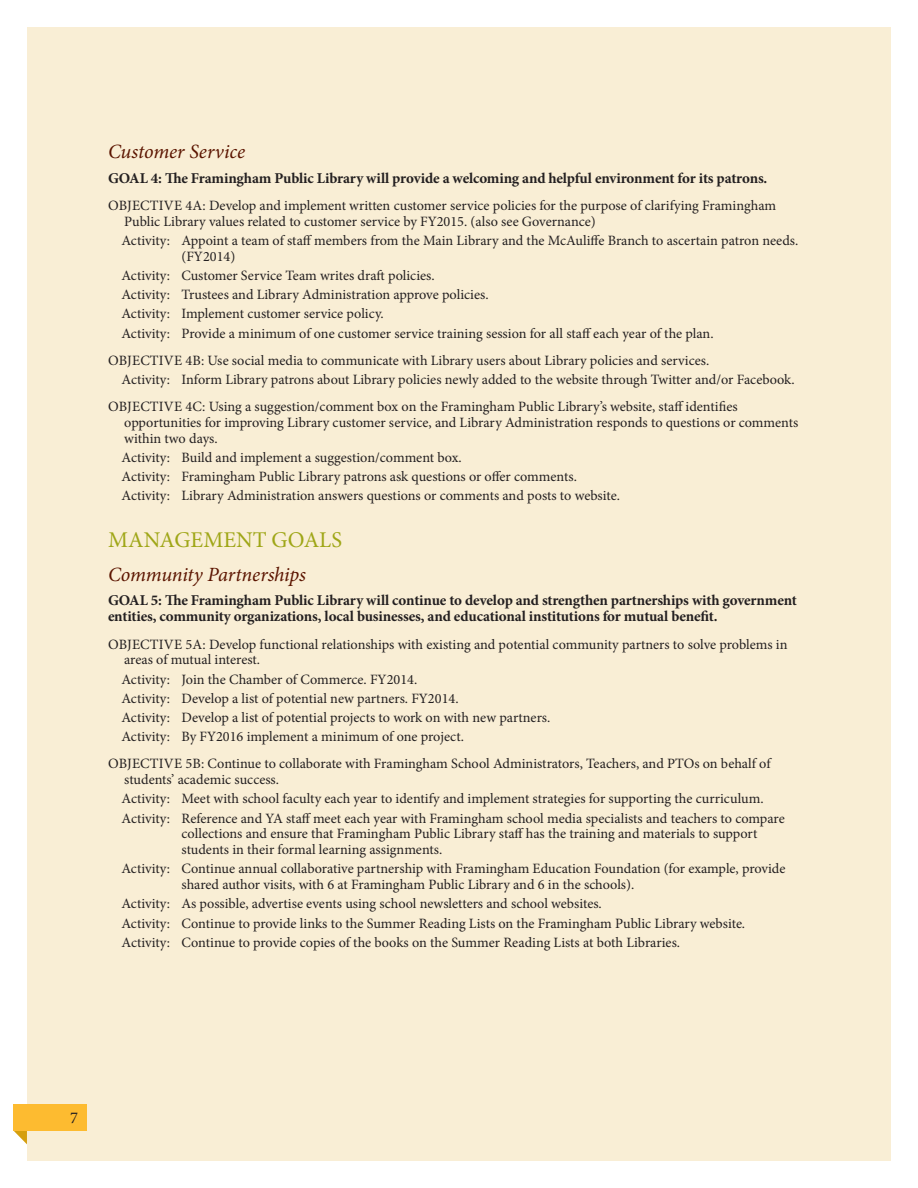
<style>
.page{position:relative;width:918px;height:1188px;background:#fff}
.page>*{position:absolute;margin:0;border:0;box-sizing:border-box;transform-origin:0 0}
.t1{font:22.5px "Minion Pro";color:#9fa617}
.t2{font:italic 20.25px "Minion Pro";letter-spacing:-.01em;color:#5b1400}
.t3{font:16.5px "Minion Pro";color:#231f20}
.t4{font:700 15px/16.5px "Minion Pro";letter-spacing:-.01em;color:#231f20}
.t5{font:14.25px/19.2px "Minion Pro";color:#231f20}
</style>
<div class="page">
<div style="left:27px;top:27px;width:864px;height:1134px;background:#f9eed5"></div>
<svg style="left:14px;top:1131px;width:13px;height:13px"></svg>
<div style="left:14px;top:1104px;width:73px;height:27px;background:#fdbb30"></div>
<h2 class="t2" style="left:108px;top:138px;width:139px">Customer Service</h2>
<p class="t4" style="left:108px;top:169px;width:9px">GOAL</p>
<p class="t4" style="left:151px;top:169px;width:618px">4: The Framingham Public Library will provide a welcoming and helpful environment for its patrons.</p>
<p class="t5" style="left:124px;top:197px;width:653px;line-height:15.8px;text-indent:-16px">Objective 4a: Develop and implement written customer service policies for the purpose of clarifying Framingham<br>Public Library values related to customer service by FY2015. (also see Governance)</p>
<p class="t5" style="left:182px;top:232px;width:618px;line-height:15.8px;text-indent:-60px">Activity: Appoint a team of staff members from the Main Library and the McAuliffe Branch to ascertain patron needs. (FY2014)</p>
<p class="t5" style="left:121px;top:266px;width:594px">Activity: Customer Service Team writes draft policies.<br>Activity: Trustees and Library Administration approve policies.<br>Activity: Implement customer service policy.<br>Activity: Provide a minimum of one customer service training session for all staff each year of the plan.</p>
<p class="t5" style="left:122px;top:351px;width:675px;text-indent:-13px">Objective 4b: Use social media to communicate with Library users about Library policies and services.<br>Activity: Inform Library patrons about Library policies newly added to the website through Twitter and/or Facebook.</p>
<p class="t5" style="left:124px;top:399px;width:676px;line-height:15.8px;text-indent:-16px">Objective 4c : Using a suggestion/comment box on the Framingham Public Library’s website, staff identifies opportunities for improving Library customer service, and Library Administration responds to questions or comments within two days.</p>
<p class="t5" style="left:122px;top:448px;width:500px">Activity: Build and implement a suggestion/comment box.<br>Activity: Framingham Public Library patrons ask questions or offer comments.<br>Activity: Library Administration answers questions or comments and posts to website.</p>
<h1 class="t1" style="left:108px;top:525px;width:235px">Management Goals</h1>
<h2 class="t2" style="left:108px;top:560px;width:200px">Community Partnerships</h2>
<p class="t4" style="left:108px;top:592px;width:9px">GOAL</p>
<p class="t4" style="left:108px;top:592px;width:690px;text-indent:43px">5: The Framingham Public Library will continue to develop and strengthen partnerships with government entities, community organizations, local businesses, and educational institutions for mutual benefit.</p>
<p class="t5" style="left:124px;top:636px;width:665px;line-height:15.8px;text-indent:-16px">Objective 5a: Develop functional relationships with existing and potential community partners to solve problems in areas of mutual interest.</p>
<p class="t5" style="left:122px;top:669px;width:430px">Activity: Join the Chamber of Commerce. FY2014.<br>Activity: Develop a list of potential new partners. FY2014.<br>Activity: Develop a list of potential projects to work on with new partners.<br>Activity: By FY2016 implement a minimum of one project.</p>
<p class="t5" style="left:124px;top:756px;width:648px;line-height:15.8px;text-indent:-16px">Objective 5b: Continue to collaborate with Framingham School Administrators, Teachers, and PTOs on behalf of students’ academic success.</p>
<p class="t5" style="left:122px;top:789px;width:665px">Activity: Meet with school faculty each year to identify and implement strategies for supporting the curriculum.<br>Activity: Reference and YA staff meet each year with Framingham school media specialists and teachers to compare</p>
<p class="t5" style="left:182px;top:826px;width:577px;line-height:15.8px">collections and ensure that Framingham Public Library staff has the training and materials to support students in their formal learning assignments.</p>
<p class="t5" style="left:182px;top:861px;width:606px;line-height:15.8px;text-indent:-60px">Activity: Continue annual collaborative partnership with Framingham Education Foundation (for example, provide shared author visits, with 6 at Framingham Public Library and 6 in the schools).</p>
<p class="t5" style="left:122px;top:894px;width:625px">Activity: As possible, advertise events using school newsletters and school websites.<br>Activity: Continue to provide links to the Summer Reading Lists on the Framingham Public Library website.<br>Activity: Continue to provide copies of the books on the Summer Reading Lists at both Libraries.</p>
<p class="t3" style="left:70px;top:1106px;width:9px">7</p>
</div>
